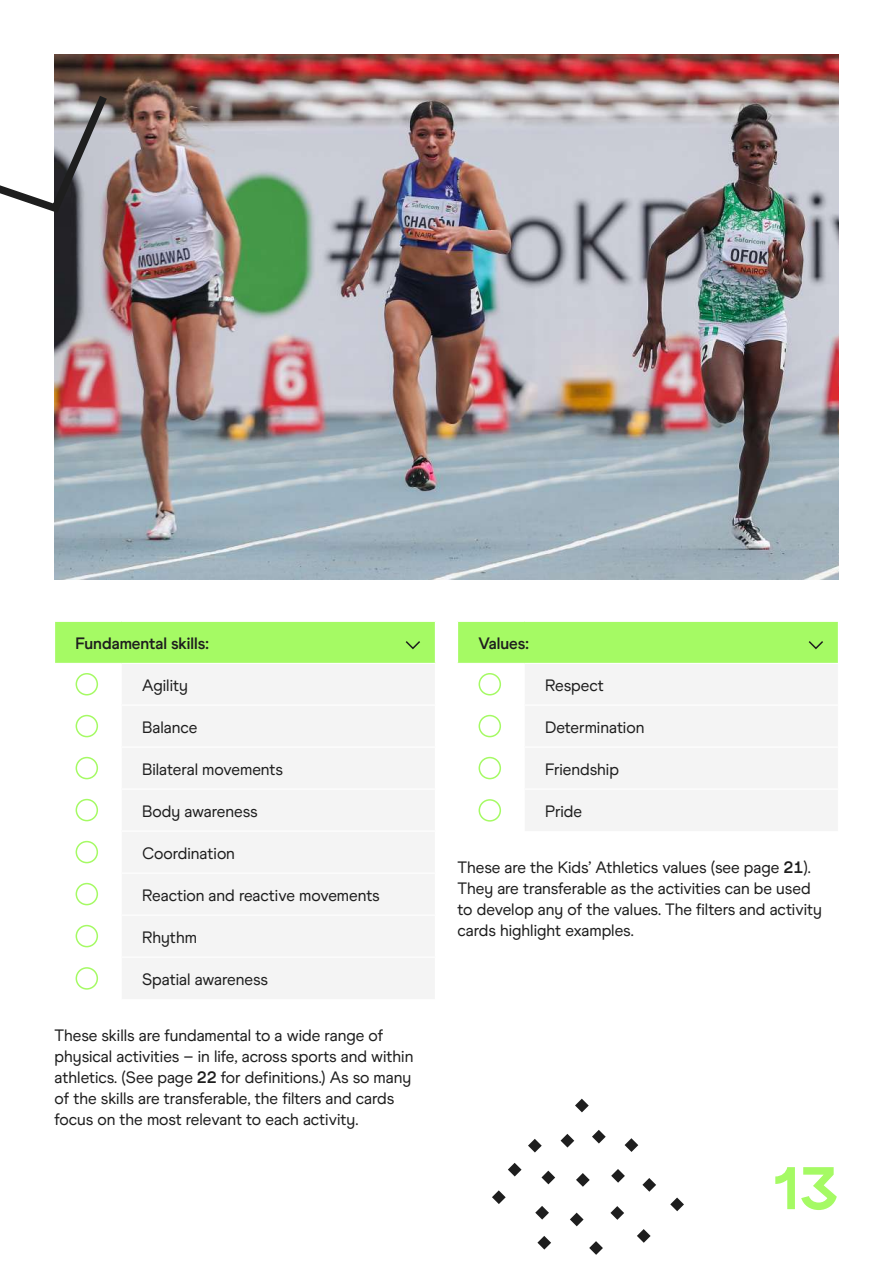
<style>
.page{position:relative;width:893px;height:1263px;background:#fff}
.page>*{position:absolute;margin:0;border:0;box-sizing:border-box;transform-origin:0 0}
.t1{font:60px "World Athletics Headline";color:#a5fa64}
.t2{font:16.5px/21px "World Athletics";color:#1e1e1e}
.t3{font:700 16.5px "World Athletics";color:#1e1e1e}
.s1{font-weight:700}
</style>
<div class="page">
<svg style="left:575px;top:1099px;width:14px;height:13px"></svg>
<svg style="left:637px;top:1229px;width:14px;height:14px"></svg>
<svg style="left:592px;top:1130px;width:14px;height:13px"></svg>
<svg style="left:625px;top:1138px;width:13px;height:14px"></svg>
<svg style="left:670px;top:1197px;width:14px;height:14px"></svg>
<svg style="left:642px;top:1178px;width:14px;height:14px"></svg>
<svg style="left:611px;top:1169px;width:14px;height:14px"></svg>
<svg style="left:508px;top:1163px;width:14px;height:13px"></svg>
<svg style="left:492px;top:1190px;width:14px;height:14px"></svg>
<svg style="left:535px;top:1206px;width:14px;height:13px"></svg>
<svg style="left:537px;top:1236px;width:14px;height:13px"></svg>
<svg style="left:610px;top:1206px;width:14px;height:14px"></svg>
<svg style="left:589px;top:1241px;width:14px;height:14px"></svg>
<svg style="left:570px;top:1212px;width:14px;height:14px"></svg>
<svg style="left:561px;top:1134px;width:13px;height:13px"></svg>
<svg style="left:576px;top:1173px;width:14px;height:14px"></svg>
<svg style="left:528px;top:1139px;width:14px;height:13px"></svg>
<svg style="left:541px;top:1171px;width:14px;height:13px"></svg>
<img style="left:54px;top:54px;width:785px;height:525px">
<svg style="left:0;top:87px;width:113px;height:182px"></svg>
<div style="left:55px;top:621px;width:380px;height:42px;background:#a5fa64"></div>
<div style="left:122px;top:664px;width:312px;height:335px;background:#f4f4f4"></div>
<hr style="left:54px;top:621px;width:67px;height:1px;background:#fff">
<hr style="left:121px;top:621px;width:315px;height:1px;background:#fff">
<hr style="left:121px;top:704px;width:315px;height:2px;background:#fff">
<hr style="left:121px;top:746px;width:315px;height:2px;background:#fff">
<hr style="left:121px;top:788px;width:315px;height:2px;background:#fff">
<hr style="left:121px;top:830px;width:315px;height:2px;background:#fff">
<hr style="left:121px;top:872px;width:315px;height:2px;background:#fff">
<hr style="left:121px;top:914px;width:315px;height:2px;background:#fff">
<hr style="left:121px;top:956px;width:315px;height:2px;background:#fff">
<div style="left:76px;top:673px;width:22px;height:22px;border:2px solid #a5fa64;border-radius:50%"></div>
<div style="left:76px;top:715px;width:22px;height:22px;border:2px solid #a5fa64;border-radius:50%"></div>
<div style="left:76px;top:757px;width:22px;height:22px;border:2px solid #a5fa64;border-radius:50%"></div>
<div style="left:76px;top:799px;width:22px;height:22px;border:2px solid #a5fa64;border-radius:50%"></div>
<div style="left:76px;top:841px;width:22px;height:22px;border:2px solid #a5fa64;border-radius:50%"></div>
<div style="left:76px;top:883px;width:22px;height:22px;border:2px solid #a5fa64;border-radius:50%"></div>
<div style="left:76px;top:925px;width:22px;height:22px;border:2px solid #a5fa64;border-radius:50%"></div>
<div style="left:76px;top:967px;width:22px;height:23px;border:2px solid #a5fa64;border-radius:50%"></div>
<div style="left:458px;top:621px;width:380px;height:42px;background:#a5fa64"></div>
<div style="left:525px;top:664px;width:312px;height:167px;background:#f4f4f4"></div>
<hr style="left:457px;top:621px;width:67px;height:1px;background:#fff">
<hr style="left:524px;top:621px;width:315px;height:1px;background:#fff">
<hr style="left:524px;top:704px;width:315px;height:2px;background:#fff">
<hr style="left:524px;top:746px;width:315px;height:2px;background:#fff">
<hr style="left:524px;top:788px;width:315px;height:2px;background:#fff">
<div style="left:479px;top:673px;width:22px;height:22px;border:2px solid #a5fa64;border-radius:50%"></div>
<div style="left:479px;top:715px;width:22px;height:22px;border:2px solid #a5fa64;border-radius:50%"></div>
<div style="left:479px;top:757px;width:22px;height:22px;border:2px solid #a5fa64;border-radius:50%"></div>
<div style="left:479px;top:799px;width:22px;height:23px;border:2px solid #a5fa64;border-radius:50%"></div>
<svg style="left:405px;top:641px;width:15px;height:9px"></svg>
<svg style="left:808px;top:641px;width:15px;height:9px"></svg>
<p class="t3" style="left:76px;top:633px;width:135px">Fundamental skills:</p>
<p class="t2" style="left:142px;top:674px;width:47px">Agility</p>
<p class="t2" style="left:142px;top:716px;width:57px">Balance</p>
<p class="t2" style="left:142px;top:758px;width:142px">Bilateral movements</p>
<p class="t2" style="left:142px;top:800px;width:117px">Body awareness</p>
<p class="t2" style="left:142px;top:842px;width:94px">Coordination</p>
<p class="t2" style="left:142px;top:884px;width:239px">Reaction and reactive movements</p>
<p class="t2" style="left:142px;top:926px;width:56px">Rhythm</p>
<p class="t2" style="left:142px;top:969px;width:127px">Spatial awareness</p>
<p class="t2" style="left:55px;top:1025px;width:360px">These skills are fundamental to a wide range of physical activities – in life, across sports and within athletics. (See page <span class="s1">22</span> for definitions.) As so many of the skills are transferable, the filters and cards focus on the most relevant to each activity.</p>
<p class="t3" style="left:479px;top:633px;width:52px">Values:</p>
<p class="t2" style="left:545px;top:674px;width:60px">Respect</p>
<p class="t2" style="left:545px;top:716px;width:101px">Determination</p>
<p class="t2" style="left:545px;top:758px;width:75px">Friendship</p>
<p class="t2" style="left:545px;top:801px;width:38px">Pride</p>
<p class="t2" style="left:458px;top:857px;width:366px">These are the Kids’ Athletics values (see page <span class="s1">21</span>).<br>They are transferable as the activities can be used to develop any of the values. The filters and activity cards highlight examples.</p>
<h1 class="t1" style="left:774px;top:1152px;width:67px">13</h1>
</div>
